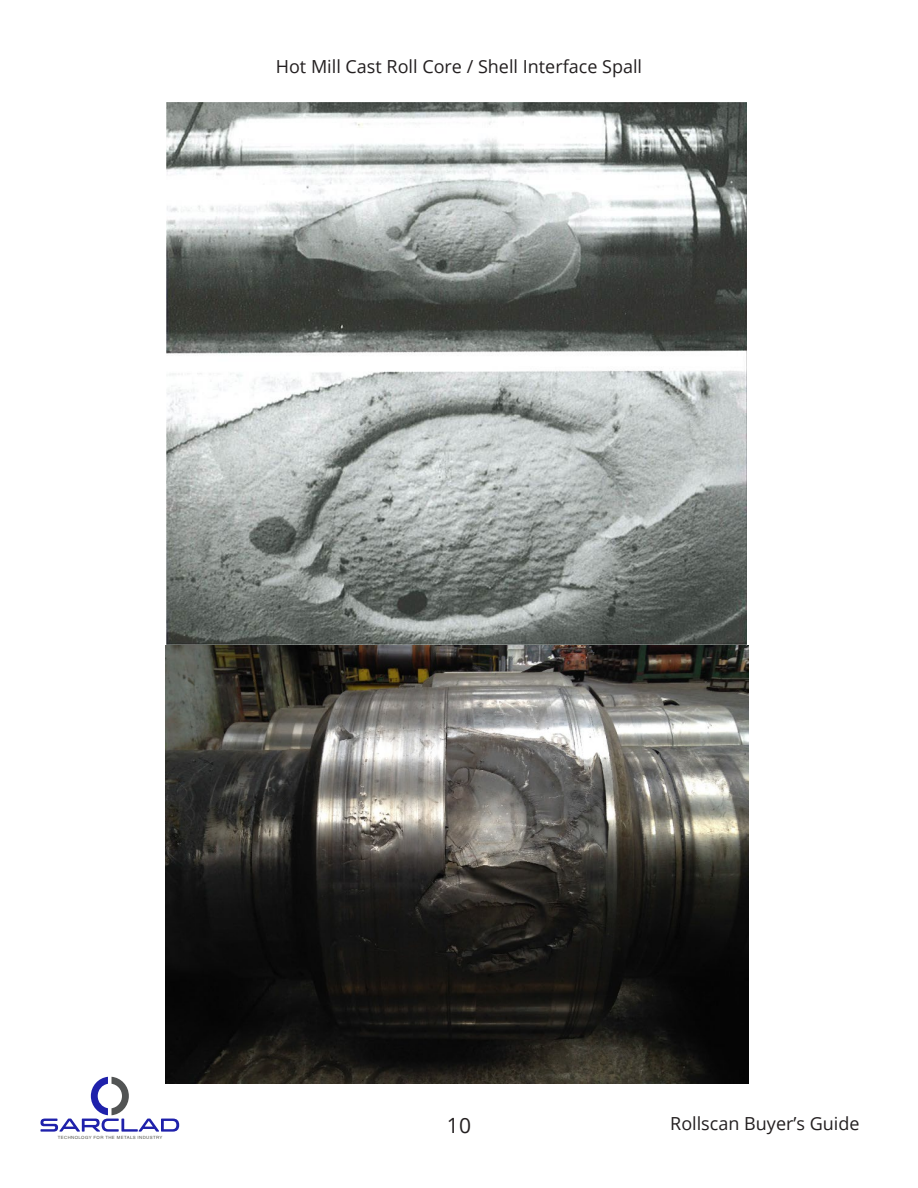
<style>
.page{position:relative;width:918px;height:1188px;background:#fff}
.page>*{position:absolute;margin:0;border:0;box-sizing:border-box;transform-origin:0 0}
.t1{font:21px "Open Sans";color:#231f20}
.p__Centered{font:18px "Open Sans";color:#231f20}
.t2{font:4.35px "Helvetica";letter-spacing:.09em;color:#51534a}
</style>
<div class="page">
<svg style="left:41px;top:1077px;width:138px;height:55px"></svg>
<div style="left:160px;top:95px;width:598px;height:998px;background:#fff"></div>
<img style="left:165px;top:646px;width:584px;height:437px">
<img style="left:167px;top:103px;width:579px;height:542px">
<p class="p__Centered" style="left:276px;top:54px;width:368px">Hot Mill Cast Roll Core / Shell Interface Spall</p>
<p class="t2" style="left:58px;top:1134px;width:106px">TECHNOLOGY FOR THE METALS INDUSTRY</p>
<p class="t1" style="left:447px;top:1111px;width:26px">10</p>
<p class="p__Centered" style="left:670px;top:1112px;width:191px">Rollscan Buyer’s Guide</p>
</div>
